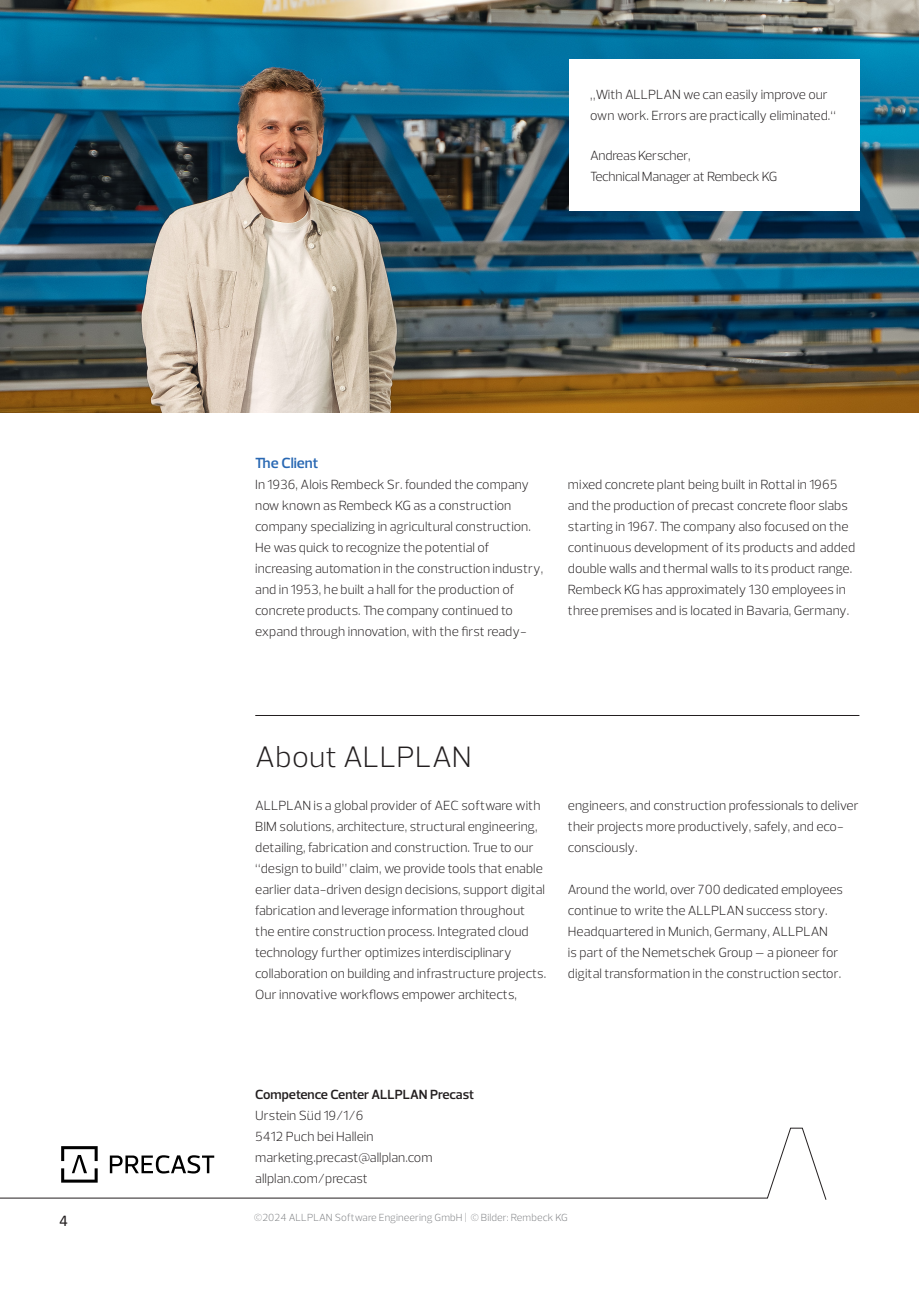
<style>
.page{position:relative;width:919px;height:1289px;background:#fff}
.page>*{position:absolute;margin:0;border:0;box-sizing:border-box;transform-origin:0 0}
.t1{font:300 30px "Prelo";letter-spacing:.01em;color:#231f20}
.t2{font:16.5px "Calibri";color:#231f20}
.t3{font:600 15px "Prelo";color:#2968b3}
.t4{font:300 13.5px/21px "Prelo";color:#231f20}
.t5{font:600 13.5px "Prelo";color:#231f20}
.t6{font:300 10.5px "Prelo";letter-spacing:.01em;color:#808285}
</style>
<div class="page">
<img style="left:0;top:0;width:918px;height:412px">
<hr style="left:255px;top:715px;width:604px;height:1px;background:#231f20">
<svg style="left:0;top:1127px;width:827px;height:73px"></svg>
<svg style="left:61px;top:1146px;width:37px;height:36px"></svg>
<svg style="left:110px;top:1155px;width:104px;height:18px"></svg>
<div style="left:569px;top:60px;width:290px;height:151px;background:#fff"></div>
<p class="t2" style="left:60px;top:1208px;width:10px">4</p>
<p class="t4" style="left:590px;top:84px;width:247px">„With ALLPLAN we can easily improve our own work. Errors are practically eliminated.“</p>
<p class="t4" style="left:590px;top:145px;width:188px">Andreas Kerscher,<br>Technical Manager at Rembeck KG</p>
<p class="t3" style="left:255px;top:454px;width:65px">The Client</p>
<p class="t4" style="left:255px;top:474px;width:289px">In 1936, Alois Rembeck Sr. founded the company now known as Rembeck KG as a construction company specializing in agricultural construction.<br>He was quick to recognize the potential of increasing automation in the construction industry, and in 1953, he built a hall for the production of concrete products. The company continued to expand through innovation, with the first ready-</p>
<p class="t4" style="left:568px;top:474px;width:288px">mixed concrete plant being built in Rottal in 1965 and the production of precast concrete floor slabs starting in 1967. The company also focused on the continuous development of its products and added double walls and thermal walls to its product range.<br>Rembeck KG has approximately 130 employees in three premises and is located in Bavaria, Germany.</p>
<h1 class="t1" style="left:255px;top:738px;width:218px">About ALLPLAN</h1>
<p class="t4" style="left:255px;top:794px;width:292px">ALLPLAN is a global provider of AEC software with BIM solutions, architecture, structural engineering, detailing, fabrication and construction. True to our “design to build” claim, we provide tools that enable earlier data-driven design decisions, support digital fabrication and leverage information throughout the entire construction process. Integrated cloud technology further optimizes interdisciplinary collaboration on building and infrastructure projects.<br>Our innovative workflows empower architects,</p>
<p class="t4" style="left:568px;top:794px;width:292px">engineers, and construction professionals to deliver their projects more productively, safely, and eco&shy;consciously.</p>
<p class="t4" style="left:568px;top:878px;width:276px">Around the world, over 700 dedicated employees continue to write the ALLPLAN success story.<br>Headquartered in Munich, Germany, ALLPLAN<br>is part of the Nemetschek Group – a pioneer for digital transformation in the construction sector.</p>
<p class="t5" style="left:255px;top:1085px;width:220px">Competence Center ALLPLAN Precast</p>
<p class="t4" style="left:255px;top:1104px;width:179px">Urstein Süd 19/1/6<br>5412 Puch bei Hallein marketing.precast@allplan.com allplan.com/precast</p>
<p class="t6" style="left:254px;top:1211px;width:315px">©2024 ALLPLAN Software Engineering GmbH | © Bilder: Rembeck KG</p>
</div>
